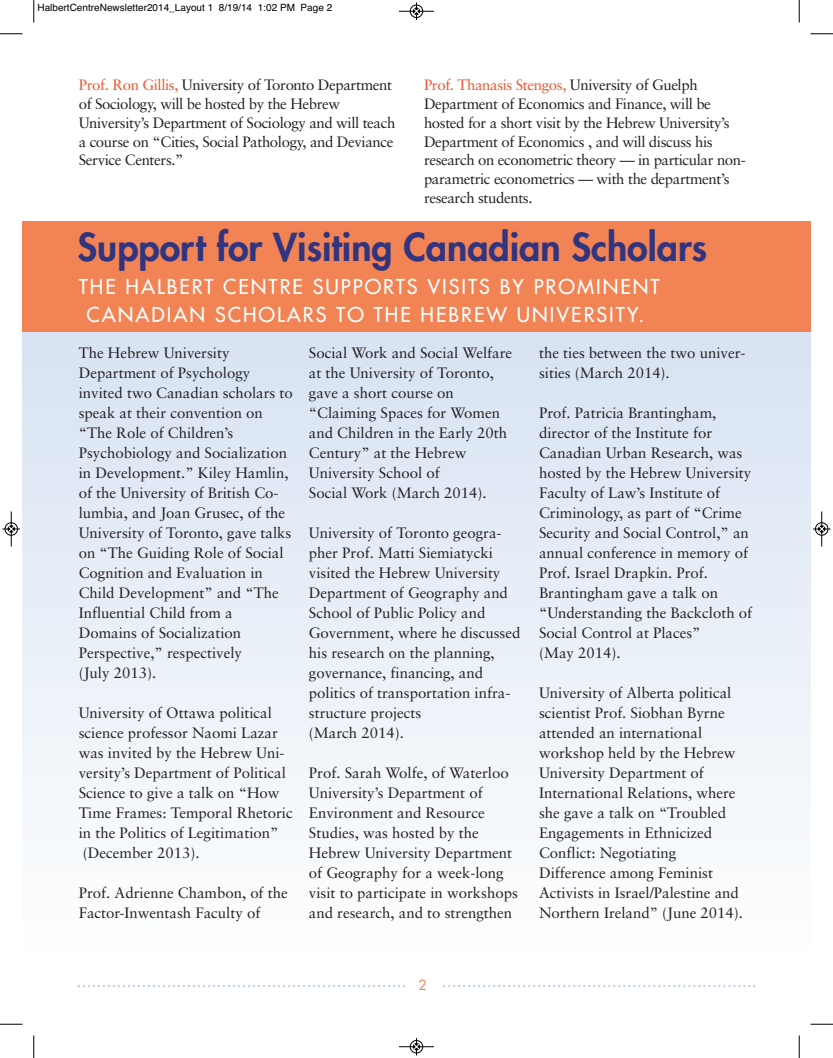
<style>
.page{position:relative;width:833px;height:1058px;background:#fff}
.page>*{position:absolute;margin:0;border:0;box-sizing:border-box;transform-origin:0 0}
.t1{font:800 37.5px "Futura";color:#31357f}
.t2{font:20px/27.5px "Futura";letter-spacing:.1em;color:#fff;text-align:center}
.t3{font:15px/20px "Sabon";color:#231f20}
.t4{font:15px/18.8px "Sabon";letter-spacing:-.025em;color:#231f20}
.t5{font:13.75px "Futura";color:#f28354}
.t6{font:10px "Helvetica";color:#000}
.s1{color:#ec562e}
</style>
<div class="page">
<svg style="left:22px;top:331px;width:788px;height:477px"></svg>
<svg style="left:78px;top:984px;width:677px;height:3px"></svg>
<div style="left:404px;top:978px;width:36px;height:25px;background:#fff"></div>
<div style="left:22px;top:221px;width:788px;height:110px;background:#f28354"></div>
<svg style="left:33px;top:0;width:2px;height:22px"></svg>
<svg style="left:0;top:33px;width:22px;height:2px"></svg>
<svg style="left:798px;top:0;width:2px;height:22px"></svg>
<svg style="left:810px;top:33px;width:22px;height:2px"></svg>
<svg style="left:33px;top:1035px;width:2px;height:23px"></svg>
<svg style="left:0;top:1023px;width:22px;height:2px"></svg>
<svg style="left:798px;top:1035px;width:2px;height:23px"></svg>
<svg style="left:810px;top:1023px;width:22px;height:2px"></svg>
<hr style="left:399px;top:11px;width:35px;height:1px;background:#000">
<div style="left:410px;top:5px;width:13px;height:13px;border:1px solid #000;border-radius:50%"></div>
<svg style="left:413px;top:2px;width:6px;height:18px"></svg>
<hr style="left:399px;top:1046px;width:35px;height:1px;background:#000">
<div style="left:410px;top:1040px;width:13px;height:13px;border:1px solid #000;border-radius:50%"></div>
<svg style="left:413px;top:1038px;width:6px;height:17px"></svg>
<hr style="left:11px;top:511px;width:1px;height:35px;background:#000">
<div style="left:5px;top:522px;width:13px;height:13px;border:1px solid #000;border-radius:50%"></div>
<svg style="left:2px;top:526px;width:18px;height:6px"></svg>
<hr style="left:821px;top:511px;width:1px;height:35px;background:#000">
<div style="left:815px;top:522px;width:13px;height:13px;border:1px solid #000;border-radius:50%"></div>
<svg style="left:813px;top:526px;width:17px;height:6px"></svg>
<p class="t6" style="left:38px;top:2px;width:296px">HalbertCentreNewsletter2014_Layout 1 8/19/14 1:02 PM Page 2</p>
<p class="t4" style="left:79px;top:77px;width:318px"><span class="s1">Prof. Ron Gillis,</span> University of Toronto Department of Sociology, will be hosted by the Hebrew University’s Department of Sociology and will teach a course on “Cities, Social Pathology, and Deviance Service Centers.”</p>
<p class="t4" style="left:424px;top:77px;width:323px"><span class="s1">Prof. Thanasis Stengos,</span> University of Guelph Department of Economics and Finance, will be hosted for a short visit by the Hebrew University’s Department of Economics , and will discuss his research on econometric theory — in particular non&shy;parametric econometrics — with the department’s research students.</p>
<h1 class="t1" style="left:78px;top:229px;width:631px">Support for Visiting Canadian Scholars</h1>
<h2 class="t2" style="left:79px;top:274px;width:582px">THE HALBERT CENTRE SUPPORTS VISITS BY PROMINENT<br>CANADIAN SCHOLARS TO THE HEBREW UNIVERSITY.</h2>
<p class="t3" style="left:79px;top:344px;width:215px">The Hebrew University<br>Department of Psychology invited two Canadian scholars to speak at their convention on “The Role of Children’s<br>Psychobiology and Socialization in Development.” Kiley Hamlin, of the University of British Co&shy;lumbia, and Joan Grusec, of the<br>University of Toronto, gave talks on “The Guiding Role of Social<br>Cognition and Evaluation in<br>Child Development” and “The<br>Influential Child from a<br>Domains of Socialization<br>Perspective,” respectively<br>(July 2013).</p>
<p class="t3" style="left:79px;top:704px;width:215px">University of Ottawa political science professor Naomi Lazar was invited by the Hebrew Uni&shy;versity’s Department of Political<br>Science to give a talk on “How<br>Time Frames: Temporal Rhetoric in the Politics of Legitimation” (December 2013).</p>
<p class="t3" style="left:79px;top:884px;width:210px">Prof. Adrienne Chambon, of the<br>Factor-Inwentash Faculty of</p>
<p class="t3" style="left:309px;top:344px;width:205px">Social Work and Social Welfare at the University of Toronto, gave a short course on “Claiming Spaces for Women and Children in the Early 20th<br>Century” at the Hebrew<br>University School of<br>Social Work (March 2014).</p>
<p class="t3" style="left:309px;top:524px;width:213px">University of Toronto geogra&shy;pher Prof. Matti Siemiatycki visited the Hebrew University<br>Department of Geography and<br>School of Public Policy and<br>Government, where he discussed his research on the planning, governance, financing, and politics of transportation infra&shy;structure projects<br>(March 2014).</p>
<p class="t3" style="left:309px;top:764px;width:210px">Prof. Sarah Wolfe, of Waterloo<br>University’s Department of<br>Environment and Resource<br>Studies, was hosted by the<br>Hebrew University Department of Geography for a week-long visit to participate in workshops and research, and to strengthen</p>
<p class="t3" style="left:539px;top:343px;width:208px">the ties between the two univer&shy;sities (March 2014).</p>
<p class="t3" style="left:539px;top:403px;width:215px">Prof. Patricia Brantingham, director of the Institute for<br>Canadian Urban Research, was hosted by the Hebrew University<br>Faculty of Law’s Institute of<br>Criminology, as part of “Crime<br>Security and Social Control,” an annual conference in memory of<br>Prof. Israel Drapkin. Prof.<br>Brantingham gave a talk on “Understanding the Backcloth of<br>Social Control at Places”<br>(May 2014).</p>
<p class="t3" style="left:539px;top:683px;width:205px">University of Alberta political scientist Prof. Siobhan Byrne attended an international workshop held by the Hebrew<br>University Department of<br>International Relations, where she gave a talk on “Troubled<br>Engagements in Ethnicized<br>Conflict: Negotiating<br>Difference among Feminist<br>Activists in Israel/Palestine and<br>Northern Ireland” (June 2014).</p>
<p class="t5" style="left:418px;top:978px;width:10px">2</p>
</div>
